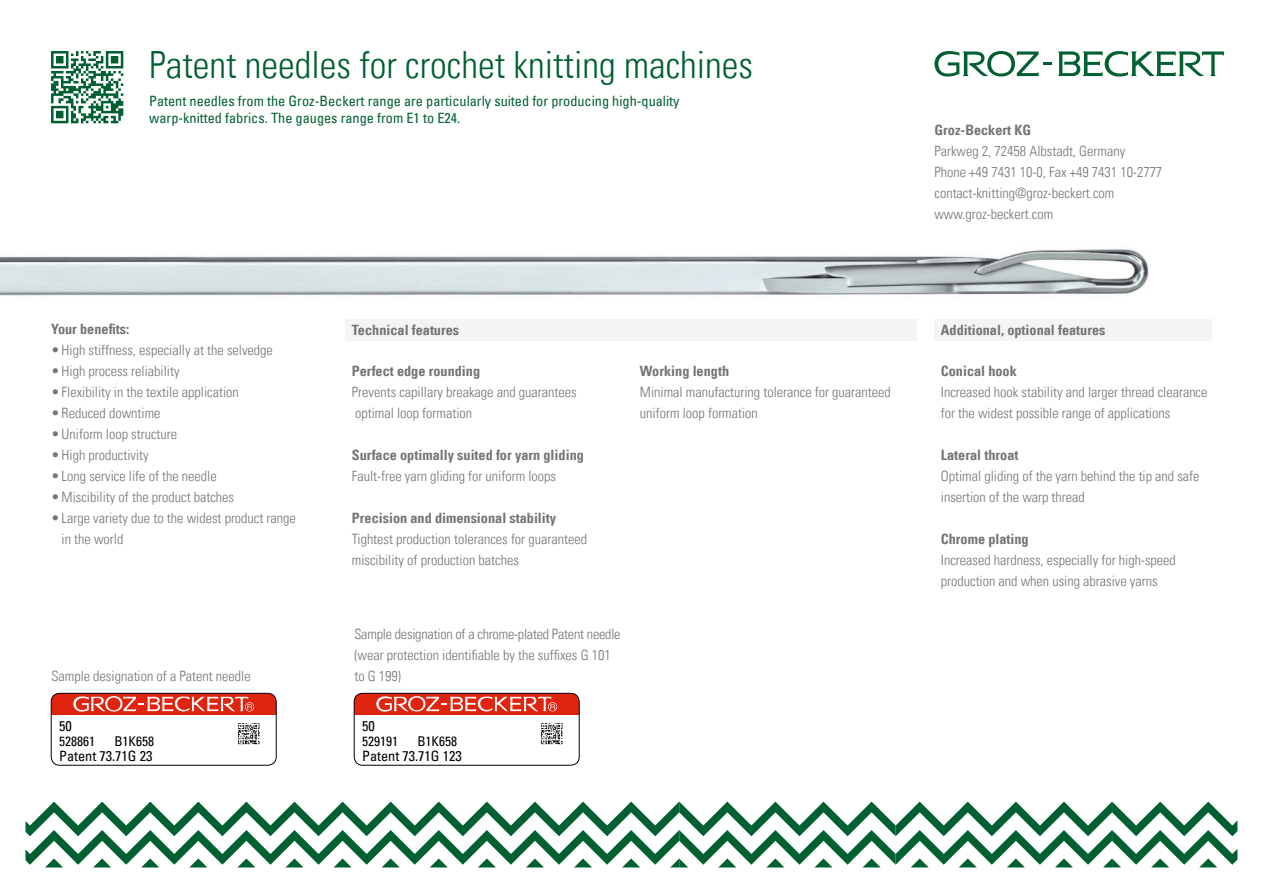
<style>
.page{position:relative;width:1263px;height:893px;background:#fff}
.page>*{position:absolute;margin:0;border:0;box-sizing:border-box;transform-origin:0 0}
.t1{font:37.5px "Univers Com 47 Light Cond";color:#006032}
.t2{font:14.25px/21px "Univers Com 47 Light Cond";color:#757574}
.t3{font:14.25px "Univers Com 67 Bold Cond";color:#757574}
.t4{font:condensed 14.25px/17.1px "Univers Com 57";color:#006032}
.t5{font:condensed 14.25px "Univers Com 57";color:#000}
.t6{font:condensed 13.5px "Univers Com 57";color:#000}
</style>
<div class="page">
<svg style="left:1058px;top:51px;width:166px;height:26px"></svg>
<svg style="left:934px;top:51px;width:117px;height:26px"></svg>
<svg style="left:26px;top:802px;width:1211px;height:65px"></svg>
<svg style="left:51px;top:51px;width:72px;height:72px"></svg>
<img style="left:0;top:249px;width:1149px;height:47px">
<div style="left:934px;top:319px;width:278px;height:21px;background:#f3f4f4"></div>
<div style="left:345px;top:319px;width:572px;height:21px;background:#f3f4f4"></div>
<div style="left:51px;top:693px;width:225px;height:21px;background:#e02410"></div>
<div style="left:51px;top:693px;width:225px;height:72px;border:1px solid #000;border-radius:9px"></div>
<svg style="left:73px;top:696px;width:181px;height:15px"></svg>
<svg style="left:238px;top:723px;width:21px;height:21px"></svg>
<div style="left:354px;top:693px;width:225px;height:21px;background:#e02410"></div>
<div style="left:354px;top:693px;width:225px;height:72px;border:1px solid #000;border-radius:9px"></div>
<svg style="left:376px;top:696px;width:181px;height:15px"></svg>
<svg style="left:541px;top:723px;width:21px;height:21px"></svg>
<h1 class="t1" style="left:149px;top:42px;width:605px">Patent needles for crochet knitting machines</h1>
<p class="t4" style="left:149px;top:92px;width:532px">Patent needles from the Groz-Beckert range are particularly suited for producing high-quality warp-knitted fabrics. The gauges range from E1 to E24.</p>
<p class="t3" style="left:934px;top:121px;width:98px">Groz-Beckert KG</p>
<p class="t2" style="left:934px;top:140px;width:229px">Parkweg 2, 72458 Albstadt, Germany<br>Phone +49 7431 10-0, Fax +49 7431 10-2777 contact-knitting@groz-beckert.com www.groz-beckert.com</p>
<p class="t3" style="left:51px;top:320px;width:80px">Your benefits:</p>
<p class="t2" style="left:51px;top:340px;width:223px">•High stiffness, especially at the selvedge</p>
<p class="t2" style="left:51px;top:361px;width:130px">•High process reliability</p>
<p class="t2" style="left:51px;top:382px;width:189px">•Flexibility in the textile application</p>
<p class="t2" style="left:51px;top:403px;width:111px">•Reduced downtime</p>
<p class="t2" style="left:51px;top:424px;width:128px">•Uniform loop structure</p>
<p class="t2" style="left:51px;top:445px;width:99px">•High productivity</p>
<p class="t2" style="left:51px;top:466px;width:167px">•Long service life of the needle</p>
<p class="t2" style="left:51px;top:487px;width:185px">•Miscibility of the product batches</p>
<p class="t2" style="left:62px;top:508px;width:236px;text-indent:-11px">•Large variety due to the widest product range in the world</p>
<p class="t2" style="left:51px;top:665px;width:201px">Sample designation of a Patent needle</p>
<p class="t5" style="left:59px;top:717px;width:14px">50</p>
<p class="t6" style="left:59px;top:733px;width:37px">528861</p>
<p class="t6" style="left:114px;top:733px;width:41px">B1K658</p>
<p class="t5" style="left:59px;top:747px;width:95px">Patent 73.71G 23</p>
<p class="t3" style="left:352px;top:321px;width:109px">Technical features</p>
<p class="t3" style="left:941px;top:321px;width:166px">Additional, optional features</p>
<p class="t3" style="left:352px;top:363px;width:130px">Perfect edge rounding</p>
<p class="t2" style="left:352px;top:382px;width:226px">Prevents capillary breakage and guarantees optimal loop formation</p>
<p class="t3" style="left:352px;top:447px;width:234px">Surface optimally suited for yarn gliding</p>
<p class="t2" style="left:352px;top:466px;width:206px">Fault-free yarn gliding for uniform loops</p>
<p class="t3" style="left:352px;top:510px;width:206px">Precision and dimensional stability</p>
<p class="t2" style="left:352px;top:529px;width:237px">Tightest production tolerances for guaranteed miscibility of production batches</p>
<p class="t3" style="left:640px;top:363px;width:91px">Working length</p>
<p class="t2" style="left:640px;top:382px;width:252px">Minimal manufacturing tolerance for guaranteed uniform loop formation</p>
<p class="t2" style="left:354px;top:623px;width:268px">Sample designation of a chrome-plated Patent needle (wear protection identifiable by the suffixes G 101 to G 199)</p>
<p class="t5" style="left:362px;top:717px;width:14px">50</p>
<p class="t6" style="left:362px;top:733px;width:37px">529191</p>
<p class="t6" style="left:417px;top:733px;width:41px">B1K658</p>
<p class="t5" style="left:362px;top:747px;width:101px">Patent 73.71G 123</p>
<p class="t3" style="left:941px;top:363px;width:78px">Conical hook</p>
<p class="t2" style="left:941px;top:382px;width:268px">Increased hook stability and larger thread clearance for the widest possible range of applications</p>
<p class="t3" style="left:941px;top:447px;width:79px">Lateral throat</p>
<p class="t2" style="left:941px;top:466px;width:260px">Optimal gliding of the yarn behind the tip and safe insertion of the warp thread</p>
<p class="t3" style="left:941px;top:531px;width:89px">Chrome plating</p>
<p class="t2" style="left:941px;top:550px;width:236px">Increased hardness, especially for high-speed production and when using abrasive yarns</p>
</div>
